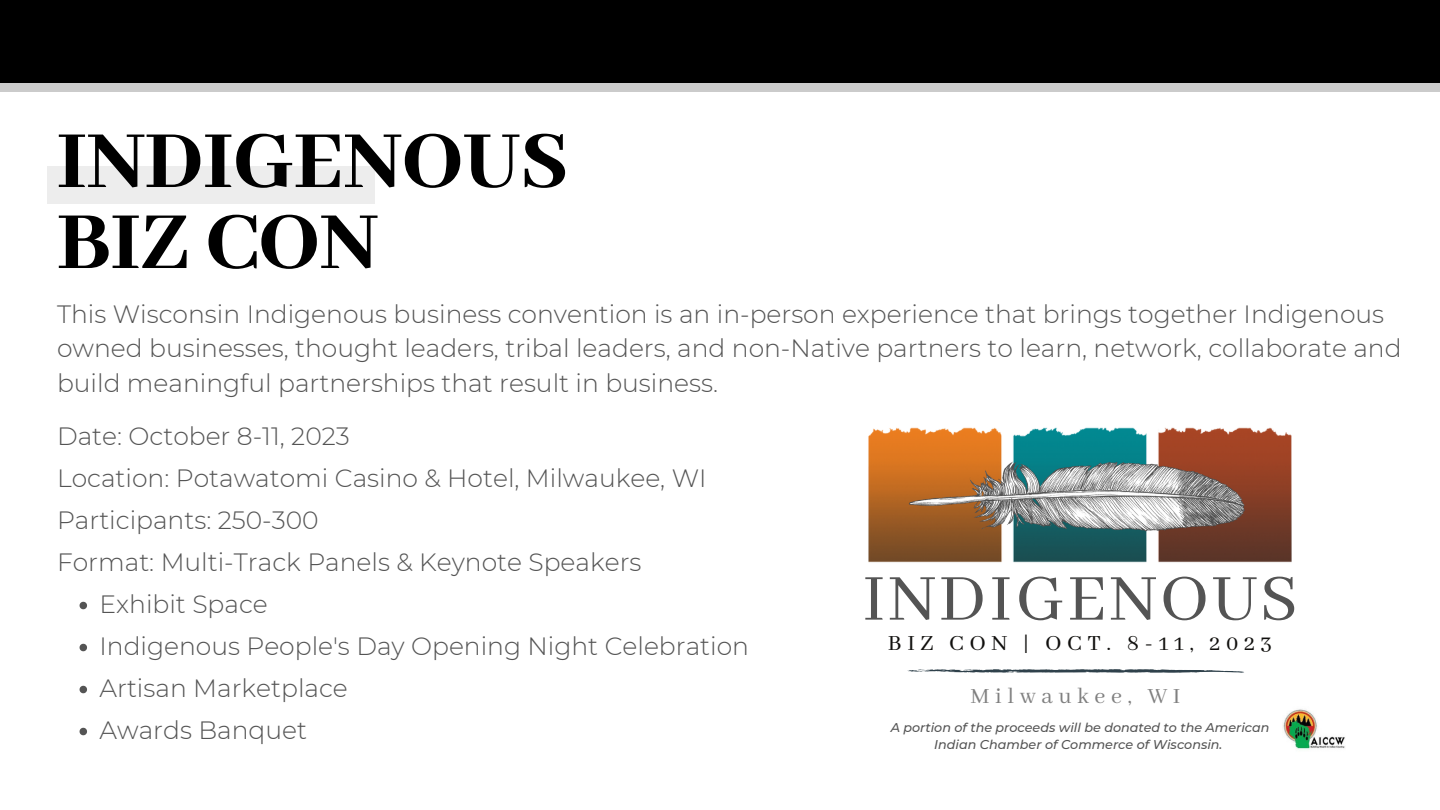
<style>
.page{position:relative;width:1440px;height:810px;background:#fff}
.page>*{position:absolute;margin:0;border:0;box-sizing:border-box;transform-origin:0 0}
.t1{font:800 89.6px "Abhaya Libre";color:#000}
.t2{font:72.3px "Abhaya Libre";letter-spacing:.04em;color:#545454}
.t3{font:300 25px/34.5px "Montserrat";color:#545454}
.t4{font:24.1px "Abhaya Libre";letter-spacing:.23em;color:#100f0d}
.t5{font:24.1px "Abhaya Libre";letter-spacing:.23em;color:#7f7f7f}
.t6{font:italic 500 12.7px/17.5px "Montserrat";color:#545454;text-align:center}
</style>
<div class="page">
<div style="left:0;top:0;width:1440px;height:92px;background:#cbcbcb"></div>
<div style="left:0;top:0;width:1440px;height:83px;background:#000"></div>
<div style="left:48px;top:166px;width:327px;height:37px;background:#ededed"></div>
<img style="left:868px;top:427px;width:424px;height:136px">
<svg style="left:907px;top:669px;width:337px;height:4px"></svg>
<img style="left:901px;top:456px;width:352px;height:88px">
<img style="left:1283px;top:709px;width:62px;height:40px">
<svg style="left:80px;top:602px;width:7px;height:7px"></svg>
<svg style="left:80px;top:644px;width:7px;height:7px"></svg>
<svg style="left:80px;top:686px;width:7px;height:7px"></svg>
<svg style="left:80px;top:728px;width:7px;height:7px"></svg>
<p class="t1" style="left:57px;top:112px;width:513px">INDIGENOUS</p>
<p class="t1" style="left:57px;top:193px;width:322px">BIZ CON</p>
<p class="t3" style="left:57px;top:297px;width:1346px">This Wisconsin Indigenous business convention is an in-person experience that brings together Indigenous owned businesses, thought leaders, tribal leaders, and non-Native partners to learn, network, collaborate and build meaningful partnerships that result in business.</p>
<p class="t3" style="left:57px;top:419px;width:294px">Date: October 8-11, 2023</p>
<p class="t3" style="left:57px;top:461px;width:651px">Location: Potawatomi Casino &amp; Hotel, Milwaukee, WI</p>
<p class="t3" style="left:57px;top:503px;width:263px">Participants: 250-300</p>
<p class="t3" style="left:57px;top:545px;width:586px">Format: Multi-Track Panels &amp; Keynote Speakers</p>
<p class="t3" style="left:100px;top:587px;width:170px">Exhibit Space</p>
<p class="t3" style="left:100px;top:629px;width:651px">Indigenous People's Day Opening Night Celebration</p>
<p class="t3" style="left:100px;top:671px;width:250px">Artisan Marketplace</p>
<p class="t3" style="left:100px;top:713px;width:209px">Awards Banquet</p>
<p class="t2" style="left:863px;top:559px;width:437px">INDIGENOUS</p>
<p class="t4" style="left:888px;top:630px;width:386px">BIZ CON | OCT. 8-11, 2023</p>
<p class="t5" style="left:971px;top:683px;width:211px">Milwaukee, WI</p>
<p class="t6" style="left:891px;top:718px;width:380px">A portion of the proceeds will be donated to the American<br>Indian Chamber of Commerce of Wisconsin.</p>
</div>
